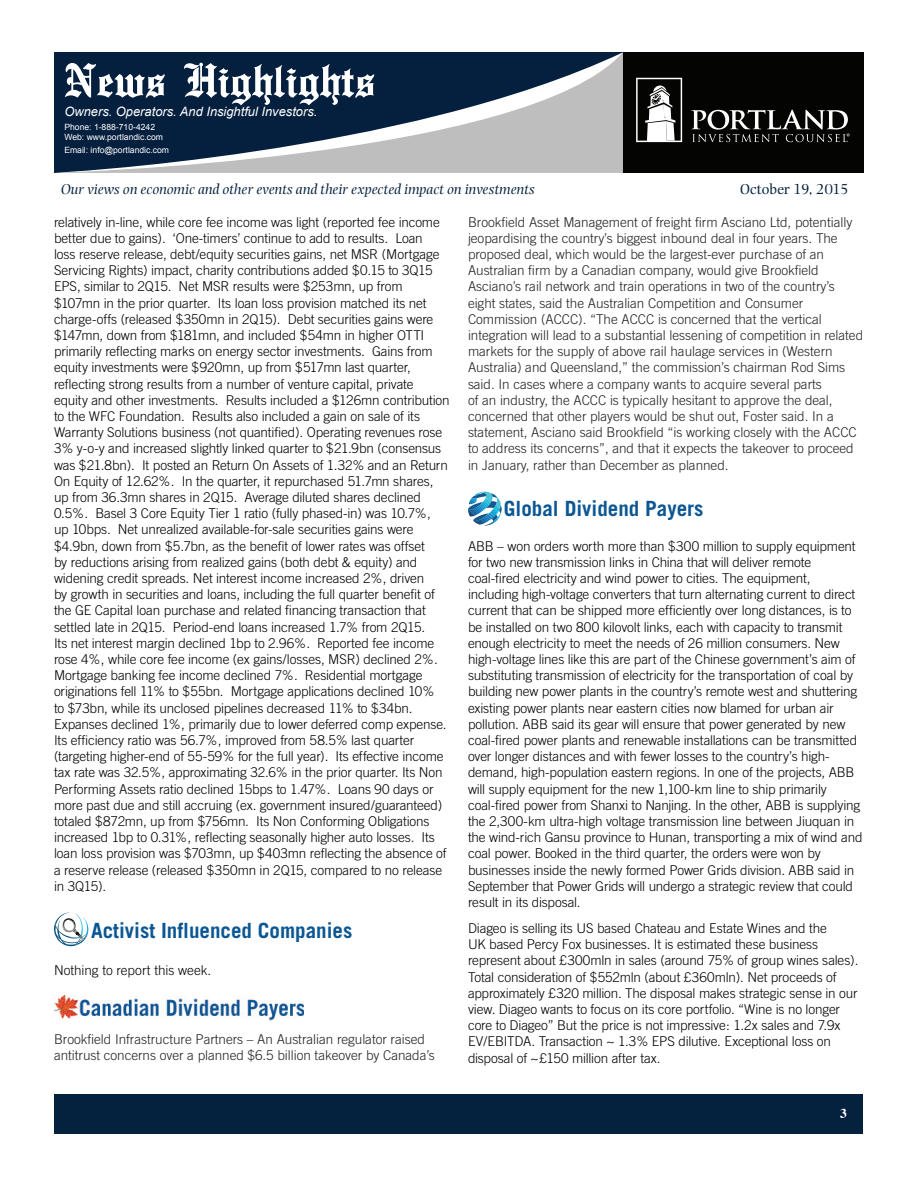
<style>
.page{position:relative;width:918px;height:1188px;background:#fff}
.page>*{position:absolute;margin:0;border:0;box-sizing:border-box;transform-origin:0 0}
.t1{font:500 51px "English Towne";color:#fff}
.t2{font:700 21px "Trade Gothic";color:#0b5793}
.t3{font:italic 15px "Photina";color:#04213e}
.t4{font:15px "Photina";color:#04213e}
.Article_-_Body{font:300 13.5px/16.2px "Trade Gothic";letter-spacing:-.01em;color:#000}
.Article_-_Body-2{font:300 13.5px/16.2px "Trade Gothic";letter-spacing:-.005em;color:#231f20}
.t5{font:700 13.5px "Times";color:#fff}
.t6{font:italic 12.9px "Arial";color:#fff}
.t7{font:8.55px/10.4px "Arial";color:#fff}
</style>
<div class="page">
<div style="left:606px;top:52px;width:258px;height:121px;background:#040503"></div>
<div style="left:55px;top:1094px;width:808px;height:39px;background:#04213e"></div>
<svg style="left:54px;top:53px;width:569px;height:120px;background:#4d5d71"></svg>
<svg style="left:636px;top:78px;width:46px;height:64px"></svg>
<svg style="left:691px;top:110px;width:159px;height:32px"></svg>
<svg style="left:54px;top:912px;width:35px;height:34px"></svg>
<img style="left:54px;top:995px;width:250px;height:25px">
<svg style="left:468px;top:492px;width:34px;height:34px"></svg>
<h1 class="t1" style="left:64px;top:51px;width:312px">News Highlights</h1>
<p class="t6" style="left:64px;top:103px;width:255px">Owners. Operators. And Insightful Investors.</p>
<p class="t7" style="left:64px;top:122px;width:100px">Phone: 1-888-710-4242<br>Web: www.portlandic.com</p>
<p class="t7" style="left:64px;top:145px;width:106px">Email: info@portlandic.com</p>
<p class="t3" style="left:61px;top:181px;width:475px">Our views on economic and other events and their expected impact on investments</p>
<p class="t4" style="left:740px;top:180px;width:110px">October 19, 2015</p>
<p class="Article_-_Body" style="left:54px;top:214px;width:397px">relatively in-line, while core fee income was light (reported fee income better due to gains). ‘One-timers’ continue to add to results. Loan<br>loss reserve release, debt/equity securities gains, net MSR (Mortgage Servicing Rights) impact, charity contributions added $0.15 to 3Q15<br>EPS, similar to 2Q15. Net MSR results were $253mn, up from $107mn in the prior quarter. Its loan loss provision matched its net charge-offs (released $350mn in 2Q15). Debt securities gains were $147mn, down from $181mn, and included $54mn in higher OTTI primarily reflecting marks on energy sector investments. Gains from equity investments were $920mn, up from $517mn last quarter, reflecting strong results from a number of venture capital, private equity and other investments. Results included a $126mn contribution to the WFC Foundation. Results also included a gain on sale of its Warranty Solutions business (not quantified). Operating revenues rose 3% y-o-y and increased slightly linked quarter to $21.9bn (consensus was $21.8bn). It posted an Return On Assets of 1.32% and an Return On Equity of 12.62%. In the quarter, it repurchased 51.7mn shares, up from 36.3mn shares in 2Q15. Average diluted shares declined 0.5%. Basel 3 Core Equity Tier 1 ratio (fully phased-in) was 10.7%,<br>up 10bps. Net unrealized available-for-sale securities gains were $4.9bn, down from $5.7bn, as the benefit of lower rates was offset<br>by reductions arising from realized gains (both debt &amp; equity) and widening credit spreads. Net interest income increased 2%, driven<br>by growth in securities and loans, including the full quarter benefit of the GE Capital loan purchase and related financing transaction that settled late in 2Q15. Period-end loans increased 1.7% from 2Q15.<br>Its net interest margin declined 1bp to 2.96%. Reported fee income rose 4%, while core fee income (ex gains/losses, MSR) declined 2%.<br>Mortgage banking fee income declined 7%. Residential mortgage originations fell 11% to $55bn. Mortgage applications declined 10%<br>to $73bn, while its unclosed pipelines decreased 11% to $34bn.<br>Expanses declined 1%, primarily due to lower deferred comp expense.<br>Its efficiency ratio was 56.7%, improved from 58.5% last quarter (targeting higher-end of 55-59% for the full year). Its effective income tax rate was 32.5%, approximating 32.6% in the prior quarter. Its Non Performing Assets ratio declined 15bps to 1.47%. Loans 90 days or more past due and still accruing (ex. government insured/guaranteed) totaled $872mn, up from $756mn. Its Non Conforming Obligations increased 1bp to 0.31%, reflecting seasonally higher auto losses. Its loan loss provision was $703mn, up $403mn reflecting the absence of a reserve release (released $350mn in 2Q15, compared to no release in 3Q15).</p>
<p class="t2" style="left:91px;top:918px;width:263px">Activist Influenced Companies</p>
<p class="Article_-_Body" style="left:54px;top:962px;width:159px">Nothing to report this week.</p>
<p class="Article_-_Body-2" style="left:54px;top:1031px;width:382px">Brookfield Infrastructure Partners – An Australian regulator raised antitrust concerns over a planned $6.5 billion takeover by Canada’s</p>
<p class="Article_-_Body-2" style="left:468px;top:214px;width:397px">Brookfield Asset Management of freight firm Asciano Ltd, potentially jeopardising the country’s biggest inbound deal in four years. The proposed deal, which would be the largest-ever purchase of an Australian firm by a Canadian company, would give Brookfield Asciano’s rail network and train operations in two of the country’s eight states, said the Australian Competition and Consumer Commission (ACCC). “The ACCC is concerned that the vertical integration will lead to a substantial lessening of competition in related markets for the supply of above rail haulage services in (Western Australia) and Queensland,” the commission’s chairman Rod Sims said. In cases where a company wants to acquire several parts<br>of an industry, the ACCC is typically hesitant to approve the deal, concerned that other players would be shut out, Foster said. In a statement, Asciano said Brookfield “is working closely with the ACCC to address its concerns”, and that it expects the takeover to proceed in January, rather than December as planned.</p>
<p class="t2" style="left:504px;top:496px;width:201px">Global Dividend Payers</p>
<p class="Article_-_Body" style="left:468px;top:538px;width:396px">ABB – won orders worth more than $300 million to supply equipment for two new transmission links in China that will deliver remote coal-fired electricity and wind power to cities. The equipment, including high-voltage converters that turn alternating current to direct current that can be shipped more efficiently over long distances, is to be installed on two 800 kilovolt links, each with capacity to transmit enough electricity to meet the needs of 26 million consumers. New high-voltage lines like this are part of the Chinese government’s aim of substituting transmission of electricity for the transportation of coal by building new power plants in the country’s remote west and shuttering existing power plants near eastern cities now blamed for urban air pollution. ABB said its gear will ensure that power generated by new coal-fired power plants and renewable installations can be transmitted over longer distances and with fewer losses to the country’s high&shy;demand, high-population eastern regions. In one of the projects, ABB will supply equipment for the new 1,100-km line to ship primarily coal-fired power from Shanxi to Nanjing. In the other, ABB is supplying the 2,300-km ultra-high voltage transmission line between Jiuquan in the wind-rich Gansu province to Hunan, transporting a mix of wind and coal power. Booked in the third quarter, the orders were won by businesses inside the newly formed Power Grids division. ABB said in September that Power Grids will undergo a strategic review that could result in its disposal.</p>
<p class="Article_-_Body" style="left:468px;top:920px;width:392px">Diageo is selling its US based Chateau and Estate Wines and the<br>UK based Percy Fox businesses. It is estimated these business represent about £300mln in sales (around 75% of group wines sales).<br>Total consideration of $552mln (about £360mln). Net proceeds of approximately £320 million. The disposal makes strategic sense in our view. Diageo wants to focus on its core portfolio. “Wine is no longer core to Diageo” But the price is not impressive: 1.2x sales and 7.9x EV/EBITDA. Transaction ~ 1.3% EPS dilutive. Exceptional loss on disposal of ~£150 million after tax.</p>
<p class="t5" style="left:840px;top:1100px;width:8px">3</p>
</div>
